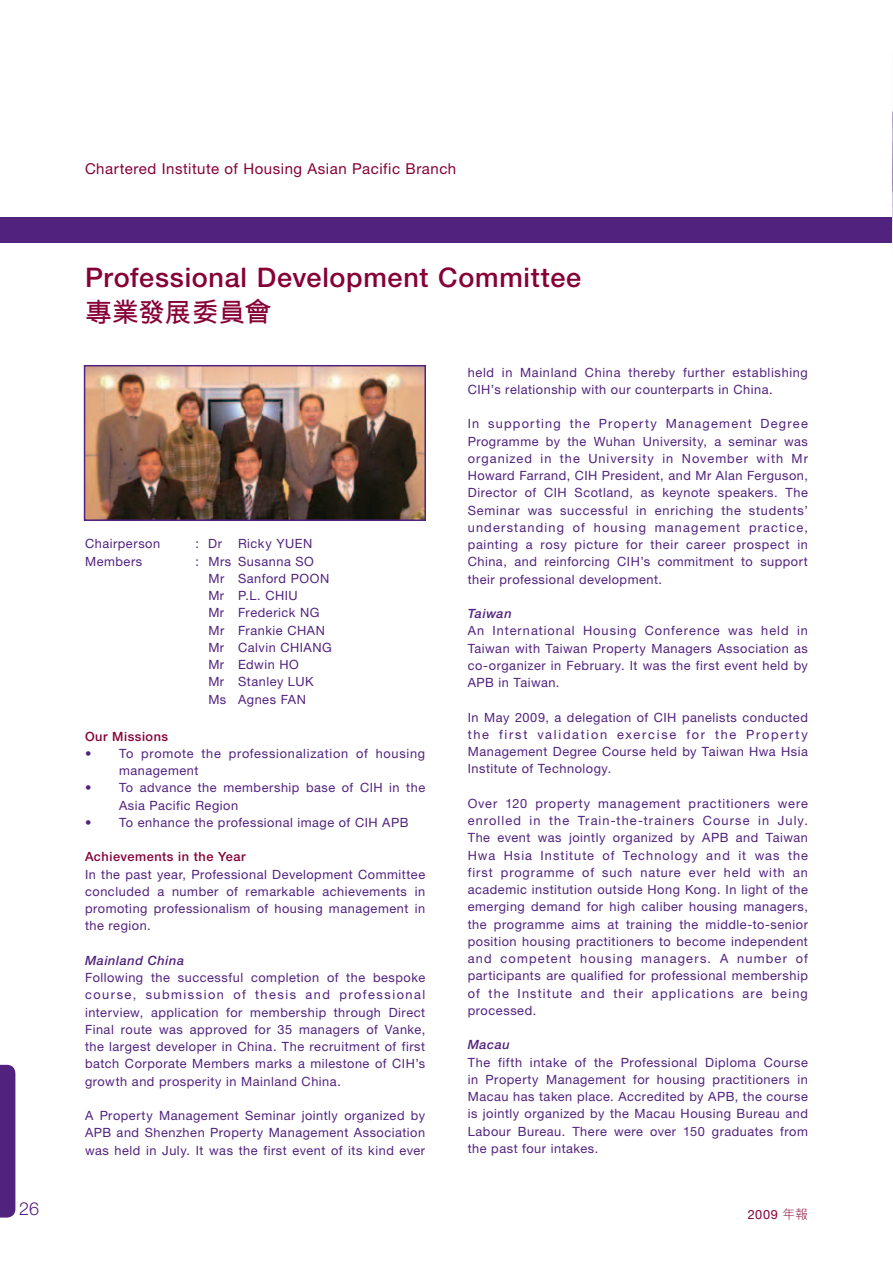
<style>
.page{position:relative;width:893px;height:1263px;background:#fff}
.page>*{position:absolute;margin:0;border:0;box-sizing:border-box;transform-origin:0 0}
.t1{font:500 27px "Helvetica Neue";letter-spacing:.025em;color:#860037}
.t2{font:27px "M Hei HK Bold E Ten B5 H";letter-spacing:-.01em;color:#860037}
.t3{font:300 18px "Helvetica Neue";color:#52227f}
.t4{font:15px "Helvetica Neue";letter-spacing:.035em;color:#860037}
.t5{font:12.75px/17.2px "Helvetica Neue";letter-spacing:.04em;color:#52227f;text-align:justify}
.t6{font:500 12.75px "Helvetica Neue";letter-spacing:.045em;color:#860037}
.t7{font:italic 500 12.75px "Helvetica Neue";letter-spacing:.045em;color:#52227f}
.t8{font:12.75px "Helvetica Neue";color:#860037}
.s1{font-family:"M Hei HK Light E Ten B5 H"}
</style>
<div class="page">
<div style="left:0;top:217px;width:893px;height:26px;background:#52227f"></div>
<div style="left:0;top:1065px;width:15px;height:152px;background:#52227f"></div>
<img style="left:892px;top:13px;width:1px;height:312px">
<img style="left:87px;top:368px;width:336px;height:150px">
<div style="left:84px;top:365px;width:342px;height:156px;border:2px solid #52227f"></div>
<p class="t4" style="left:85px;top:164px;width:373px">Chartered Institute of Housing Asian Pacific Branch</p>
<h1 class="t1" style="left:85px;top:267px;width:498px">Professional Development Committee</h1>
<h1 class="t2" style="left:85px;top:302px;width:188px">專業發展委員會</h1>
<p class="t5" style="left:85px;top:536px;width:77px">Chairperson</p>
<p class="t5" style="left:196px;top:536px;width:118px">: Dr Ricky YUEN</p>
<p class="t5" style="left:85px;top:554px;width:59px">Members</p>
<p class="t5" style="left:208px;top:554px;width:125px;text-align:left;text-indent:-13px">: Mrs Susanna SO<br>Mr Sanford POON<br>Mr P.L. CHIU<br>Mr Frederick NG<br>Mr Frankie CHAN<br>Mr Calvin CHIANG<br>Mr Edwin HO<br>Mr Stanley LUK<br>Ms Agnes FAN</p>
<p class="t6" style="left:85px;top:731px;width:85px">Our Missions</p>
<p class="t5" style="left:119px;top:746px;width:308px;text-indent:-34px">• To promote the professionalization of housing management</p>
<p class="t5" style="left:119px;top:780px;width:308px;text-indent:-34px">• To advance the membership base of CIH in the<br>Asia Pacific Region</p>
<p class="t5" style="left:85px;top:815px;width:325px">• To enhance the professional image of CIH APB</p>
<p class="t6" style="left:85px;top:852px;width:162px">Achievements in the Year</p>
<p class="t5" style="left:85px;top:867px;width:342px">In the past year, Professional Development Committee concluded a number of remarkable achievements in promoting professionalism of housing management in the region.</p>
<p class="t7" style="left:85px;top:956px;width:101px">Mainland China</p>
<p class="t5" style="left:85px;top:970px;width:342px">Following the successful completion of the bespoke course, submission of thesis and professional interview, application for membership through Direct Final route was approved for 35 managers of Vanke, the largest developer in China. The recruitment of first batch Corporate Members marks a milestone of CIH’s growth and prosperity in Mainland China.</p>
<p class="t5" style="left:85px;top:1108px;width:342px">A Property Management Seminar jointly organized by APB and Shenzhen Property Management Association was held in July. It was the first event of its kind ever</p>
<p class="t5" style="left:468px;top:365px;width:342px">held in Mainland China thereby further establishing<br>CIH’s relationship with our counterparts in China.</p>
<p class="t5" style="left:468px;top:416px;width:342px">In supporting the Property Management Degree Programme by the Wuhan University, a seminar was organized in the University in November with Mr Howard Farrand, CIH President, and Mr Alan Ferguson, Director of CIH Scotland, as keynote speakers. The Seminar was successful in enriching the students’ understanding of housing management practice, painting a rosy picture for their career prospect in China, and reinforcing CIH’s commitment to support their professional development.</p>
<p class="t7" style="left:468px;top:609px;width:45px">Taiwan</p>
<p class="t5" style="left:468px;top:623px;width:342px">An International Housing Conference was held in Taiwan with Taiwan Property Managers Association as co-organizer in February. It was the first event held by APB in Taiwan.</p>
<p class="t5" style="left:468px;top:710px;width:342px">In May 2009, a delegation of CIH panelists conducted the first validation exercise for the Property Management Degree Course held by Taiwan Hwa Hsia Institute of Technology.</p>
<p class="t5" style="left:468px;top:796px;width:342px">Over 120 property management practitioners were enrolled in the Train-the-trainers Course in July.<br>The event was jointly organized by APB and Taiwan Hwa Hsia Institute of Technology and it was the first programme of such nature ever held with an academic institution outside Hong Kong. In light of the emerging demand for high caliber housing managers, the programme aims at training the middle-to-senior position housing practitioners to become independent and competent housing managers. A number of participants are qualified for professional membership of the Institute and their applications are being processed.</p>
<p class="t7" style="left:468px;top:1040px;width:44px">Macau</p>
<p class="t5" style="left:468px;top:1055px;width:342px">The fifth intake of the Professional Diploma Course in Property Management for housing practitioners in Macau has taken place. Accredited by APB, the course is jointly organized by the Macau Housing Bureau and Labour Bureau. There were over 150 graduates from the past four intakes.</p>
<h2 class="t3" style="left:19px;top:1202px;width:22px">26</h2>
<p class="t8" style="left:748px;top:1210px;width:62px">2009 <span class="s1">年報</span></p>
</div>
